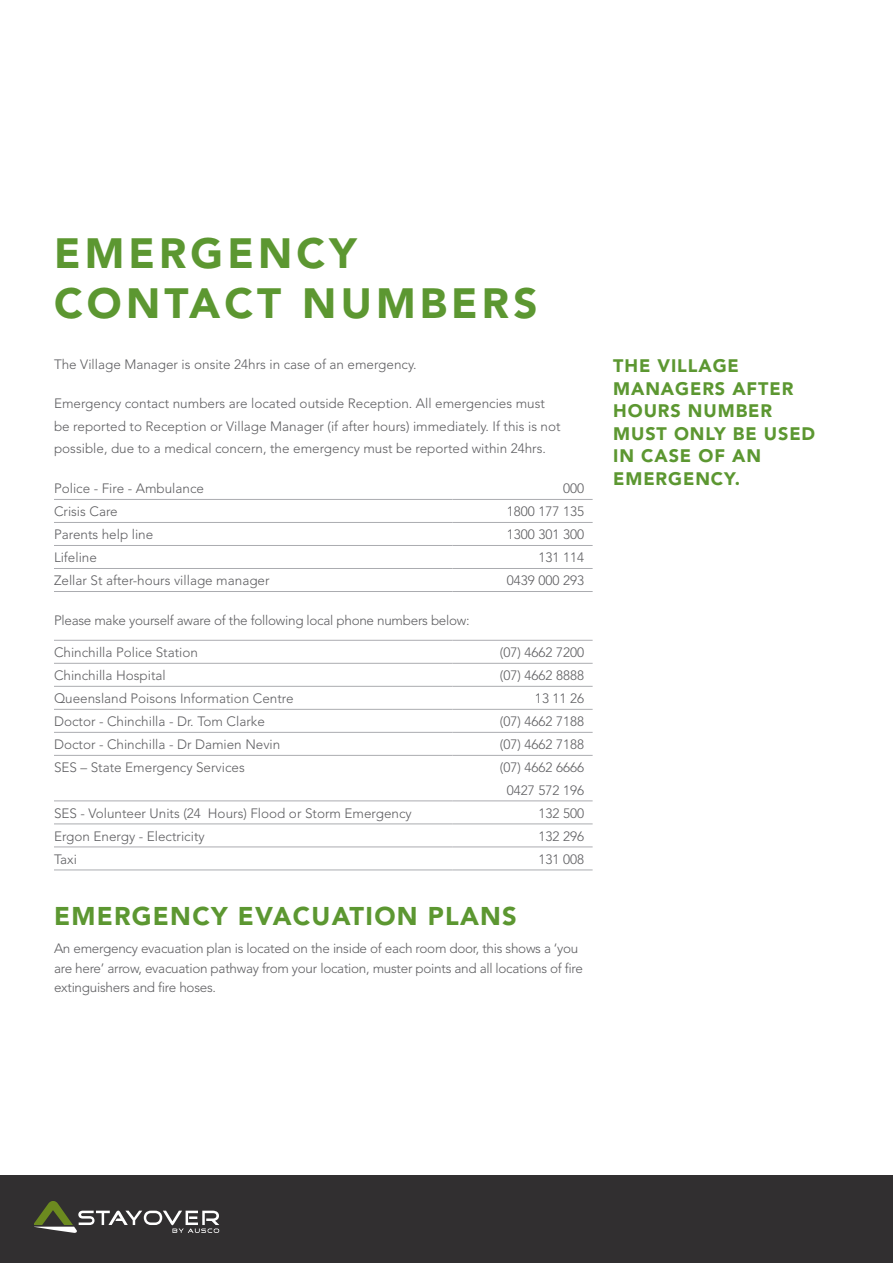
<style>
.page{position:relative;width:893px;height:1263px;background:#fff}
.page>*{position:absolute;margin:0;border:0;box-sizing:border-box;transform-origin:0 0}
.Live_Sub_Heading{font:900 42px/49.5px "Avenir";letter-spacing:.1em;color:#5c9731}
.Live_Sub_Heading-2{font:900 25.5px "Avenir";letter-spacing:.05em;color:#5c9731}
.Live_Sub_Heading-3{font:900 18px/22.5px "Avenir";letter-spacing:.05em;color:#5c9731}
.First_Paragraph_Intr{font:300 13.5px/22.5px "Avenir";color:#5f5f62}
.First_Paragraph_Intr-2{font:300 13.5px/19.5px "Avenir";letter-spacing:-.02em;color:#5f5f62}
</style>
<div class="page">
<div style="left:0;top:1175px;width:893px;height:88px;background:#312f30"></div>
<svg style="left:34px;top:1201px;width:185px;height:32px"></svg>
<hr style="left:54px;top:499px;width:398px;height:1px;background:#abacb0">
<hr style="left:452px;top:499px;width:141px;height:1px;background:#abacb0">
<hr style="left:54px;top:522px;width:398px;height:1px;background:#abacb0">
<hr style="left:452px;top:522px;width:141px;height:1px;background:#abacb0">
<hr style="left:54px;top:545px;width:398px;height:1px;background:#abacb0">
<hr style="left:452px;top:545px;width:141px;height:1px;background:#abacb0">
<hr style="left:54px;top:568px;width:398px;height:1px;background:#abacb0">
<hr style="left:452px;top:568px;width:141px;height:1px;background:#abacb0">
<hr style="left:54px;top:591px;width:398px;height:1px;background:#abacb0">
<hr style="left:452px;top:591px;width:141px;height:1px;background:#abacb0">
<hr style="left:54px;top:640px;width:398px;height:1px;background:#abacb0">
<hr style="left:452px;top:640px;width:141px;height:1px;background:#abacb0">
<hr style="left:54px;top:663px;width:398px;height:1px;background:#abacb0">
<hr style="left:452px;top:663px;width:141px;height:1px;background:#abacb0">
<hr style="left:54px;top:686px;width:398px;height:1px;background:#abacb0">
<hr style="left:452px;top:686px;width:141px;height:1px;background:#abacb0">
<hr style="left:54px;top:709px;width:398px;height:1px;background:#abacb0">
<hr style="left:452px;top:709px;width:141px;height:1px;background:#abacb0">
<hr style="left:54px;top:732px;width:398px;height:1px;background:#abacb0">
<hr style="left:452px;top:732px;width:141px;height:1px;background:#abacb0">
<hr style="left:54px;top:755px;width:398px;height:1px;background:#abacb0">
<hr style="left:452px;top:755px;width:141px;height:1px;background:#abacb0">
<hr style="left:54px;top:800px;width:398px;height:1px;background:#abacb0">
<hr style="left:452px;top:800px;width:141px;height:1px;background:#abacb0">
<hr style="left:54px;top:823px;width:398px;height:1px;background:#abacb0">
<hr style="left:452px;top:823px;width:141px;height:1px;background:#abacb0">
<hr style="left:54px;top:846px;width:398px;height:1px;background:#abacb0">
<hr style="left:452px;top:846px;width:141px;height:1px;background:#abacb0">
<hr style="left:54px;top:869px;width:398px;height:1px;background:#abacb0">
<hr style="left:452px;top:869px;width:141px;height:1px;background:#abacb0">
<p class="Live_Sub_Heading" style="left:54px;top:229px;width:485px">EMERGENCY<br>CONTACT NUMBERS</p>
<p class="First_Paragraph_Intr" style="left:54px;top:353px;width:364px">The Village Manager is onsite 24hrs in case of an emergency.</p>
<p class="First_Paragraph_Intr" style="left:54px;top:392px;width:508px">Emergency contact numbers are located outside Reception. All emergencies must be reported to Reception or Village Manager (if after hours) immediately. If this is not possible, due to a medical concern, the emergency must be reported within 24hrs.</p>
<p class="First_Paragraph_Intr" style="left:54px;top:477px;width:152px">Police - Fire - Ambulance</p>
<p class="First_Paragraph_Intr" style="left:563px;top:477px;width:23px">000</p>
<p class="First_Paragraph_Intr" style="left:54px;top:500px;width:65px">Crisis Care</p>
<p class="First_Paragraph_Intr" style="left:507px;top:500px;width:79px">1800 177 135</p>
<p class="First_Paragraph_Intr" style="left:54px;top:523px;width:101px">Parents help line</p>
<p class="First_Paragraph_Intr" style="left:507px;top:523px;width:79px">1300 301 300</p>
<p class="First_Paragraph_Intr" style="left:54px;top:546px;width:44px">Lifeline</p>
<p class="First_Paragraph_Intr" style="left:538px;top:546px;width:47px">131 114</p>
<p class="First_Paragraph_Intr" style="left:54px;top:569px;width:217px">Zellar St after-hours village manager</p>
<p class="First_Paragraph_Intr" style="left:507px;top:569px;width:79px">0439 000 293</p>
<p class="First_Paragraph_Intr-2" style="left:54px;top:611px;width:417px">Please make yourself aware of the following local phone numbers below:</p>
<p class="First_Paragraph_Intr" style="left:54px;top:641px;width:146px">Chinchilla Police Station</p>
<p class="First_Paragraph_Intr" style="left:500px;top:641px;width:86px">(07) 4662 7200</p>
<p class="First_Paragraph_Intr" style="left:54px;top:664px;width:113px">Chinchilla Hospital</p>
<p class="First_Paragraph_Intr" style="left:500px;top:664px;width:86px">(07) 4662 8888</p>
<p class="First_Paragraph_Intr" style="left:54px;top:687px;width:241px">Queensland Poisons Information Centre</p>
<p class="First_Paragraph_Intr" style="left:535px;top:687px;width:51px">13 11 26</p>
<p class="First_Paragraph_Intr" style="left:54px;top:710px;width:212px">Doctor - Chinchilla - Dr. Tom Clarke</p>
<p class="First_Paragraph_Intr" style="left:500px;top:710px;width:86px">(07) 4662 7188</p>
<p class="First_Paragraph_Intr" style="left:54px;top:733px;width:228px">Doctor - Chinchilla - Dr Damien Nevin</p>
<p class="First_Paragraph_Intr" style="left:500px;top:733px;width:86px">(07) 4662 7188</p>
<p class="First_Paragraph_Intr" style="left:54px;top:756px;width:192px">SES – State Emergency Services</p>
<p class="First_Paragraph_Intr" style="left:500px;top:756px;width:86px">(07) 4662 6666</p>
<p class="First_Paragraph_Intr" style="left:507px;top:779px;width:79px">0427 572 196</p>
<p class="First_Paragraph_Intr" style="left:54px;top:802px;width:359px">SES - Volunteer Units (24 Hours) Flood or Storm Emergency</p>
<p class="First_Paragraph_Intr" style="left:538px;top:802px;width:47px">132 500</p>
<p class="First_Paragraph_Intr" style="left:54px;top:825px;width:152px">Ergon Energy - Electricity</p>
<p class="First_Paragraph_Intr" style="left:538px;top:825px;width:47px">132 296</p>
<p class="First_Paragraph_Intr" style="left:54px;top:848px;width:24px">Taxi</p>
<p class="First_Paragraph_Intr" style="left:538px;top:848px;width:47px">131 008</p>
<p class="Live_Sub_Heading-2" style="left:54px;top:901px;width:464px">EMERGENCY EVACUATION PLANS</p>
<p class="First_Paragraph_Intr-2" style="left:54px;top:939px;width:531px">An emergency evacuation plan is located on the inside of each room door, this shows a ‘you are here’ arrow, evacuation pathway from your location, muster points and all locations of fire extinguishers and fire hoses.</p>
<p class="Live_Sub_Heading-3" style="left:613px;top:355px;width:204px">THE VILLAGE<br>MANAGERS AFTER<br>HOURS NUMBER<br>MUST ONLY BE USED<br>IN CASE OF AN<br>EMERGENCY.</p>
</div>
